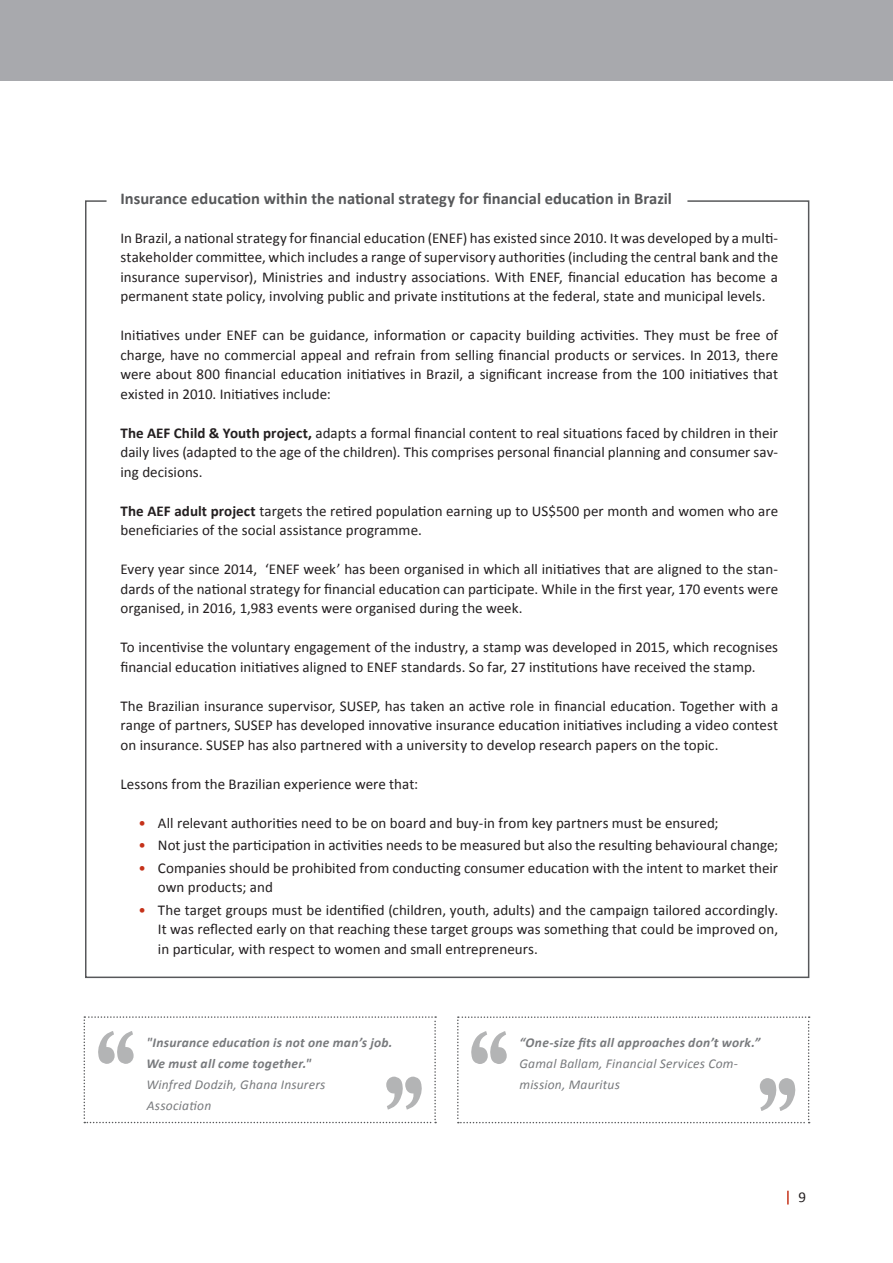
<style>
.page{position:relative;width:893px;height:1263px;background:#fff}
.page>*{position:absolute;margin:0;border:0;box-sizing:border-box;transform-origin:0 0}
.t1{font:700 16.5px "Calibri";color:#57585a}
.t2{font:15px/19.5px "Calibri";letter-spacing:.005em;color:#231f20;text-align:justify}
.t3{font:italic 700 13.5px/21px "Calibri";letter-spacing:.02em;color:#787a7d}
.t4{font:italic 13.5px/21px "Calibri";letter-spacing:.015em;color:#787a7d}
.s1{font-weight:700}
.s2{color:#c5321a}
</style>
<div class="page">
<div style="left:0;top:0;width:893px;height:81px;background:#a8a9ad"></div>
<svg style="left:787px;top:1191px;width:2px;height:13px"></svg>
<svg style="left:84px;top:1016px;width:352px;height:107px"></svg>
<svg style="left:457px;top:1016px;width:353px;height:107px"></svg>
<p class="t1" style="left:120px;top:188px;width:553px">Insurance education within the national strategy for financial education in Brazil</p>
<p class="t2" style="left:120px;top:228px;width:659px">In Brazil, a national strategy for financial education (ENEF) has existed since 2010. It was developed by a multi&shy;stakeholder committee, which includes a range of supervisory authorities (including the central bank and the insurance supervisor), Ministries and industry associations. With ENEF, financial education has become a permanent state policy, involving public and private institutions at the federal, state and municipal levels.</p>
<p class="t2" style="left:120px;top:326px;width:659px">Initiatives under ENEF can be guidance, information or capacity building activities. They must be free of charge, have no commercial appeal and refrain from selling financial products or services. In 2013, there were about 800 financial education initiatives in Brazil, a significant increase from the 100 initiatives that existed in 2010. Initiatives include:</p>
<p class="t2" style="left:120px;top:423px;width:659px"><span class="s1">The AEF Child &amp; Youth project,</span> adapts a formal financial content to real situations faced by children in their daily lives (adapted to the age of the children). This comprises personal financial planning and consumer sav&shy;ing decisions.</p>
<p class="t2" style="left:120px;top:501px;width:659px"><span class="s1">The AEF adult project</span> targets the retired population earning up to US$500 per month and women who are beneficiaries of the social assistance programme.</p>
<p class="t2" style="left:120px;top:560px;width:659px">Every year since 2014, ‘ENEF week’ has been organised in which all initiatives that are aligned to the stan&shy;dards of the national strategy for financial education can participate. While in the first year, 170 events were organised, in 2016, 1,983 events were organised during the week.</p>
<p class="t2" style="left:120px;top:638px;width:659px">To incentivise the voluntary engagement of the industry, a stamp was developed in 2015, which recognises financial education initiatives aligned to ENEF standards. So far, 27 institutions have received the stamp.</p>
<p class="t2" style="left:120px;top:696px;width:659px">The Brazilian insurance supervisor, SUSEP, has taken an active role in financial education. Together with a range of partners, SUSEP has developed innovative insurance education initiatives including a video contest on insurance. SUSEP has also partnered with a university to develop research papers on the topic.</p>
<p class="t2" style="left:120px;top:774px;width:299px">Lessons from the Brazilian experience were that:</p>
<p class="t2" style="left:138px;top:813px;width:582px"><span class="s2">•</span> All relevant authorities need to be on board and buy-in from key partners must be ensured;</p>
<p class="t2" style="left:138px;top:836px;width:641px"><span class="s2">•</span> Not just the participation in activities needs to be measured but also the resulting behavioural change;</p>
<p class="t2" style="left:158px;top:858px;width:622px;text-indent:-20px"><span class="s2">•</span> Companies should be prohibited from conducting consumer education with the intent to market their own products; and</p>
<p class="t2" style="left:158px;top:900px;width:622px;text-indent:-20px"><span class="s2">•</span> The target groups must be identified (children, youth, adults) and the campaign tailored accordingly.<br>It was reflected early on that reaching these target groups was something that could be improved on, in particular, with respect to women and small entrepreneurs.</p>
<p class="t3" style="left:146px;top:1032px;width:248px">"Insurance education is not one man’s job.<br>We must all come together."</p>
<p class="t4" style="left:146px;top:1073px;width:181px">Winfred Dodzih, Ghana Insurers<br>Association</p>
<p class="t3" style="left:519px;top:1032px;width:242px">“One-size fits all approaches don’t work.”</p>
<p class="t4" style="left:519px;top:1052px;width:220px">Gamal Ballam, Financial Services Com&shy;mission, Mauritus</p>
<p class="t2" style="left:798px;top:1187px;width:9px">9</p>
</div>
